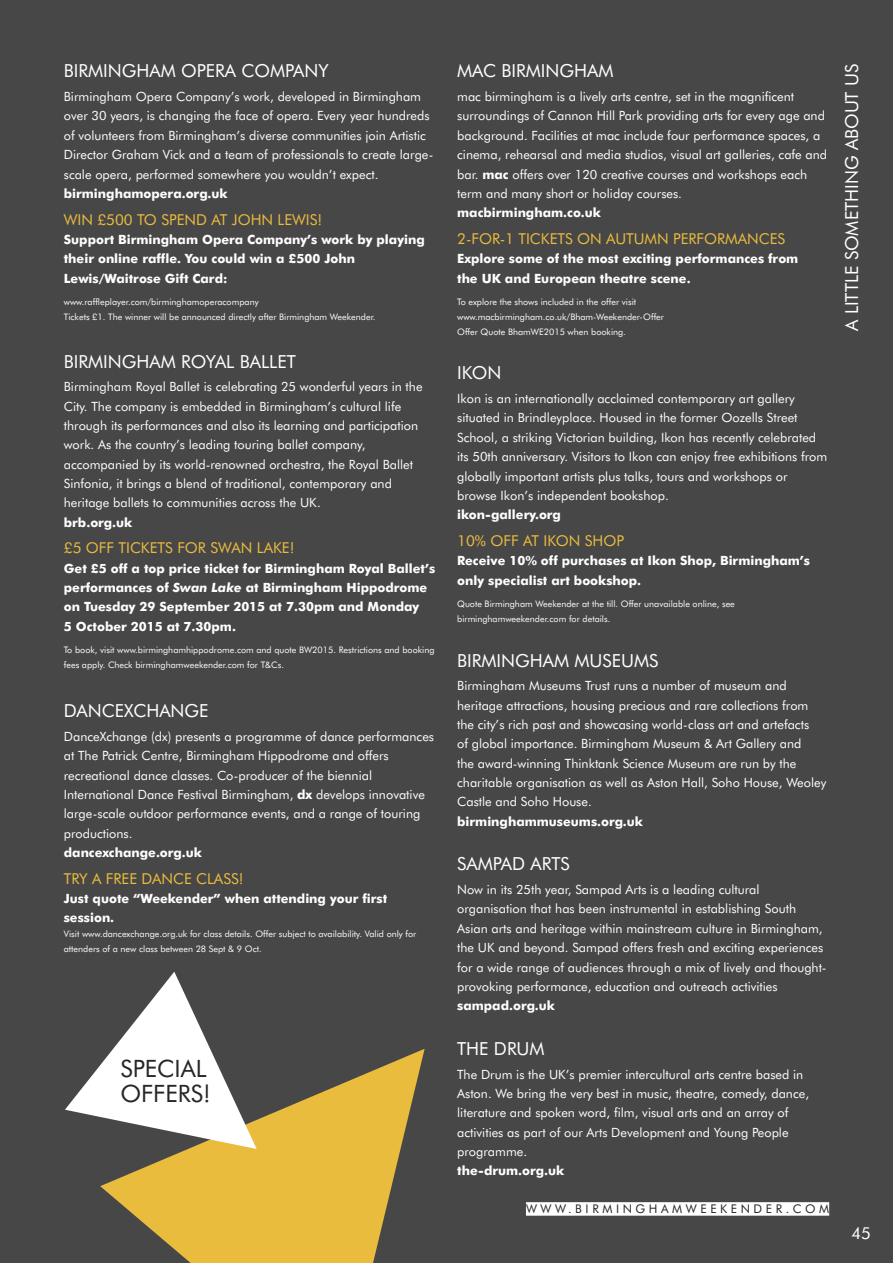
<style>
.page{position:relative;width:893px;height:1263px;background:#484747}
.page>*{position:absolute;margin:0;border:0;box-sizing:border-box;transform-origin:0 0}
.t1{font:24px/25px "Futura BT";color:#272627}
.t2{font:18px "Futura BT";color:#fff}
.t3{font:16.5px "Futura BT";color:#fff}
.t4{font:15px "Futura BT";color:#eabc3e}
.t5{font:12.75px/19.4px "Futura BT";color:#fff}
.t6{font:700 12.75px/19.4px "Futura BT";color:#fff}
.t7{font:12px "Futura BT";letter-spacing:.3em;color:#272627}
.t8{font:9px/14.9px "Futura BT";color:#fff}
.s1{font-style:italic}
.s2{font-weight:700}
</style>
<div class="page">
<div style="left:526px;top:1202px;width:303px;height:14px;background:#fff"></div>
<svg style="left:100px;top:1049px;width:325px;height:214px;fill:#eabc3e"></svg>
<svg style="left:65px;top:972px;width:192px;height:177px"></svg>
<h2 class="t2" style="left:64px;top:64px;width:266px">BIRMINGHAM OPERA COMPANY</h2>
<p class="t5" style="left:64px;top:88px;width:371px">Birmingham Opera Company’s work, developed in Birmingham over 30 years, is changing the face of opera. Every year hundreds of volunteers from Birmingham’s diverse communities join Artistic Director Graham Vick and a team of professionals to create large&shy;scale opera, performed somewhere you wouldn’t expect.</p>
<p class="t6" style="left:64px;top:185px;width:165px">birminghamopera.org.uk</p>
<p class="t4" style="left:64px;top:213px;width:260px">WIN £500 TO SPEND AT JOHN LEWIS!</p>
<p class="t6" style="left:64px;top:231px;width:362px">Support Birmingham Opera Company’s work by playing their online raffle. You could win a £500 John<br>Lewis/Waitrose Gift Card:</p>
<p class="t8" style="left:64px;top:295px;width:313px">www.raffleplayer.com/birminghamoperacompany<br>Tickets £1. The winner will be announced directly after Birmingham Weekender.</p>
<h2 class="t2" style="left:64px;top:354px;width:234px">BIRMINGHAM ROYAL BALLET</h2>
<p class="t5" style="left:64px;top:378px;width:360px">Birmingham Royal Ballet is celebrating 25 wonderful years in the City. The company is embedded in Birmingham’s cultural life through its performances and also its learning and participation work. As the country’s leading touring ballet company, accompanied by its world-renowned orchestra, the Royal Ballet Sinfonia, it brings a blend of traditional, contemporary and heritage ballets to communities across the UK.</p>
<p class="t6" style="left:64px;top:514px;width:70px">brb.org.uk</p>
<p class="t4" style="left:64px;top:542px;width:232px">£5 OFF TICKETS FOR SWAN LAKE!</p>
<p class="t6" style="left:64px;top:560px;width:373px">Get £5 off a top price ticket for Birmingham Royal Ballet’s performances of <span class="s1">Swan Lake</span> at Birmingham Hippodrome on Tuesday 29 September 2015 at 7.30pm and Monday<br>5 October 2015 at 7.30pm.</p>
<p class="t8" style="left:64px;top:643px;width:372px">To book, visit www.birminghamhippodrome.com and quote BW2015. Restrictions and booking fees apply. Check birminghamweekender.com for T&amp;Cs.</p>
<h2 class="t2" style="left:64px;top:704px;width:146px">DANCEXCHANGE</h2>
<p class="t5" style="left:64px;top:728px;width:372px">DanceXchange (dx) presents a programme of dance performances at The Patrick Centre, Birmingham Hippodrome and offers recreational dance classes. Co-producer of the biennial International Dance Festival Birmingham, <span class="s2">dx</span> develops innovative large-scale outdoor performance events, and a range of touring productions.</p>
<p class="t6" style="left:64px;top:844px;width:140px">dancexchange.org.uk</p>
<p class="t4" style="left:64px;top:872px;width:181px">TRY A FREE DANCE CLASS!</p>
<p class="t6" style="left:64px;top:890px;width:325px">Just quote “Weekender” when attending your first session.</p>
<p class="t8" style="left:64px;top:927px;width:354px">Visit www.dancexchange.org.uk for class details. Offer subject to availability. Valid only for attenders of a new class between 28 Sept &amp; 9 Oct.</p>
<h1 class="t1" style="left:120px;top:1058px;width:92px">SPECIAL<br>OFFERS!</h1>
<h2 class="t2" style="left:457px;top:64px;width:158px">MAC BIRMINGHAM</h2>
<p class="t5" style="left:457px;top:88px;width:372px">mac birmingham is a lively arts centre, set in the magnificent surroundings of Cannon Hill Park providing arts for every age and background. Facilities at mac include four performance spaces, a cinema, rehearsal and media studios, visual art galleries, cafe and bar. <span class="s2">mac</span> offers over 120 creative courses and workshops each term and many short or holiday courses.</p>
<p class="t6" style="left:457px;top:204px;width:145px">macbirmingham.co.uk</p>
<p class="t4" style="left:457px;top:233px;width:329px">2-FOR-1 TICKETS ON AUTUMN PERFORMANCES</p>
<p class="t6" style="left:457px;top:250px;width:343px">Explore some of the most exciting performances from the UK and European theatre scene.</p>
<p class="t8" style="left:457px;top:295px;width:208px">To explore the shows included in the offer visit www.macbirmingham.co.uk/Bham-Weekender-Offer<br>Offer Quote BhamWE2015 when booking.</p>
<h2 class="t2" style="left:457px;top:366px;width:46px">IKON</h2>
<p class="t5" style="left:457px;top:390px;width:372px">Ikon is an internationally acclaimed contemporary art gallery situated in Brindleyplace. Housed in the former Oozells Street School, a striking Victorian building, Ikon has recently celebrated its 50th anniversary. Visitors to Ikon can enjoy free exhibitions from globally important artists plus talks, tours and workshops or browse Ikon’s independent bookshop.</p>
<p class="t6" style="left:457px;top:506px;width:105px">ikon-gallery.org</p>
<p class="t4" style="left:457px;top:534px;width:168px">10% OFF AT IKON SHOP</p>
<p class="t6" style="left:457px;top:552px;width:354px">Receive 10% off purchases at Ikon Shop, Birmingham’s only specialist art bookshop.</p>
<p class="t8" style="left:457px;top:597px;width:279px">Quote Birmingham Weekender at the till. Offer unavailable online, see birminghamweekender.com for details.</p>
<h2 class="t2" style="left:457px;top:653px;width:203px">BIRMINGHAM MUSEUMS</h2>
<p class="t5" style="left:457px;top:677px;width:371px">Birmingham Museums Trust runs a number of museum and heritage attractions, housing precious and rare collections from the city’s rich past and showcasing world-class art and artefacts<br>of global importance. Birmingham Museum &amp; Art Gallery and<br>the award-winning Thinktank Science Museum are run by the charitable organisation as well as Aston Hall, Soho House, Weoley Castle and Soho House.</p>
<p class="t6" style="left:457px;top:812px;width:187px">birminghammuseums.org.uk</p>
<h2 class="t2" style="left:457px;top:857px;width:114px">SAMPAD ARTS</h2>
<p class="t5" style="left:457px;top:881px;width:371px">Now in its 25th year, Sampad Arts is a leading cultural organisation that has been instrumental in establishing South Asian arts and heritage within mainstream culture in Birmingham, the UK and beyond. Sampad offers fresh and exciting experiences for a wide range of audiences through a mix of lively and thought&shy;provoking performance, education and outreach activities</p>
<p class="t6" style="left:457px;top:997px;width:99px">sampad.org.uk</p>
<h2 class="t2" style="left:457px;top:1041px;width:89px">THE DRUM</h2>
<p class="t5" style="left:457px;top:1065px;width:353px">The Drum is the UK’s premier intercultural arts centre based in Aston. We bring the very best in music, theatre, comedy, dance, literature and spoken word, film, visual arts and an array of activities as part of our Arts Development and Young People programme.</p>
<p class="t6" style="left:457px;top:1162px;width:109px">the-drum.org.uk</p>
<p class="t7" style="left:526px;top:1204px;width:305px">WWW.BIRMINGHAMWEEKENDER.COM</p>
<h2 class="t2" style="left:844px;top:331px;width:269px;rotate:-90deg">A LITTLE SOMETHING ABOUT US</h2>
<p class="t3" style="left:851px;top:1226px;width:21px">45</p>
</div>
